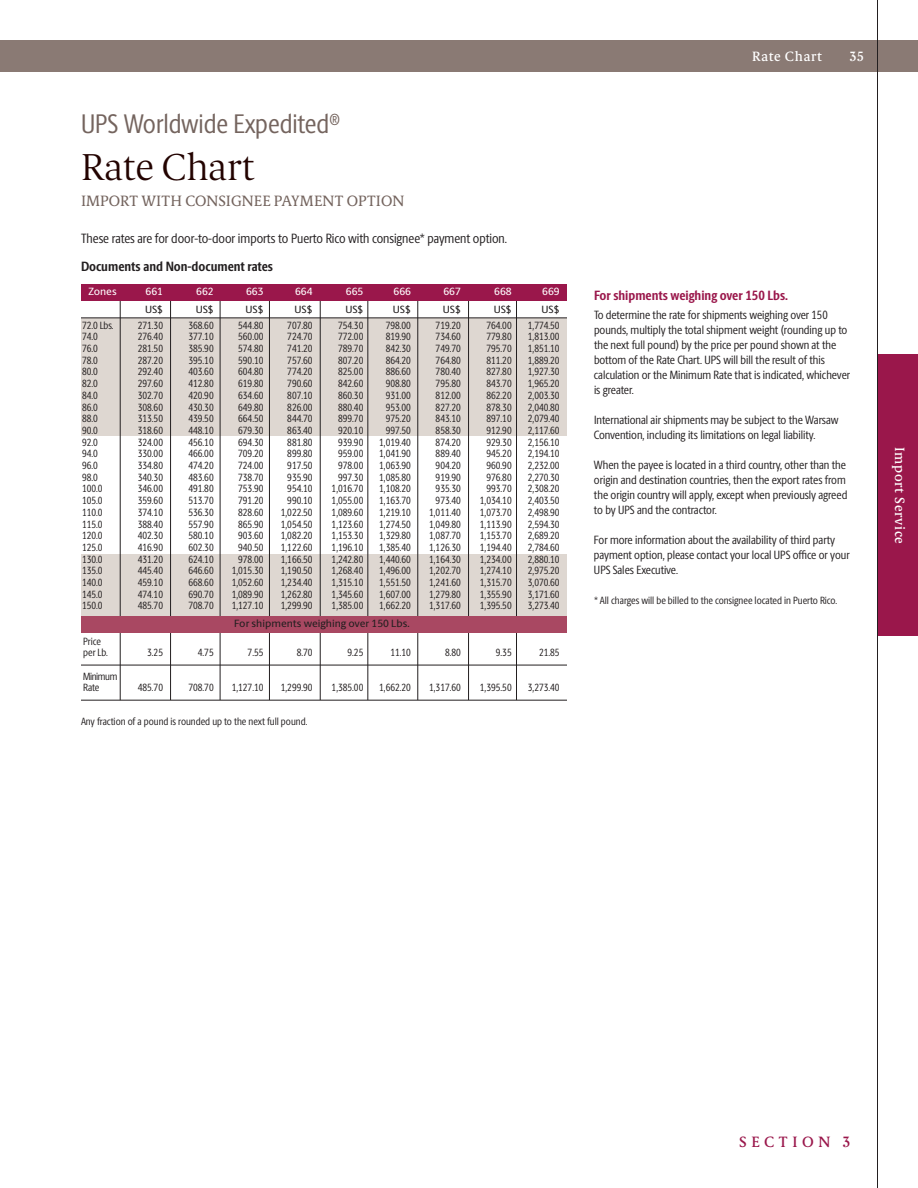
<style>
.page{position:relative;width:918px;height:1188px;background:#fff}
.page>*{position:absolute;margin:0;border:0;box-sizing:border-box;transform-origin:0 0}
.t1{font:200 37.5px "UPS Berlingske Serif Tx";color:#230300}
.t2{font:27px "UPS Berlingske Sans Cn";color:#74645e}
.t3{font:15px "UPS Berlingske Serif Tx";color:#74645e}
.t4{font:500 15px "UPS Berlingske Serif Tx";letter-spacing:.3em;color:#9a174b}
.t5{font:13.5px "UPS Berlingske Sans Cn";color:#231f20}
.t6{font:700 13.5px "UPS Berlingske Sans Cn";color:#9a174b}
.t7{font:700 13.5px "UPS Berlingske Sans Cn";color:#231f20}
.t8{font:500 13.5px "UPS Berlingske Serif Tx";letter-spacing:.05em;color:#fff}
.t9{font:12px/15px "UPS Berlingske Sans Cn";color:#231f20}
.t10{font:10.5px/11.7px "UPS Berlingske Sans Cn";color:#231f20;text-align:right}
.t11{font:500 10.5px "UPS Berlingske Sans";letter-spacing:-.01em;color:#231f20}
.t12{font:500 10.5px "UPS Berlingske Sans";color:#fff}
.t13{font:10.5px/11.7px "UPS Berlingske Sans Cn";letter-spacing:-.035em;color:#231f20}
</style>
<div class="page">
<div style="left:0;top:40px;width:918px;height:32px;background:#8a7a74"></div>
<div style="left:877px;top:355px;width:41px;height:281px;background:#9a174b"></div>
<hr style="left:877px;top:0;width:1px;height:1188px;background:#231f20">
<div style="left:81px;top:554px;width:486px;height:69px;background:#ded7d1"></div>
<div style="left:81px;top:318px;width:486px;height:118px;background:#ded7d1"></div>
<hr style="left:81px;top:665px;width:486px;height:1px;background:#231f20">
<hr style="left:81px;top:700px;width:486px;height:1px;background:#231f20">
<hr style="left:81px;top:318px;width:486px;height:1px;background:#231f20">
<hr style="left:120px;top:298px;width:1px;height:402px;background:#231f20">
<hr style="left:170px;top:298px;width:1px;height:402px;background:#231f20">
<hr style="left:220px;top:298px;width:1px;height:402px;background:#231f20">
<hr style="left:269px;top:298px;width:1px;height:402px;background:#231f20">
<hr style="left:320px;top:298px;width:1px;height:402px;background:#231f20">
<hr style="left:368px;top:298px;width:1px;height:402px;background:#231f20">
<hr style="left:418px;top:298px;width:1px;height:402px;background:#231f20">
<hr style="left:468px;top:298px;width:1px;height:402px;background:#231f20">
<hr style="left:516px;top:298px;width:1px;height:402px;background:#231f20">
<div style="left:81px;top:284px;width:486px;height:16px;background:#9a174b"></div>
<div style="left:81px;top:616px;width:486px;height:16px;background:#a94862"></div>
<h2 class="t2" style="left:81px;top:114px;width:260px">UPS Worldwide Expedited<sup>®</sup></h2>
<h1 class="t1" style="left:81px;top:141px;width:175px">Rate Chart</h1>
<h3 class="t3" style="left:81px;top:190px;width:325px">IMPORT WITH CONSIGNEE PAYMENT OPTION</h3>
<p class="t5" style="left:81px;top:233px;width:428px">These rates are for door-to-door imports to Puerto Rico with consignee* payment option.</p>
<p class="t7" style="left:81px;top:256px;width:193px">Documents and Non-document rates</p>
<p class="t12" style="left:88px;top:288px;width:30px">Zones</p>
<p class="t12" style="left:146px;top:288px;width:19px">661</p>
<p class="t12" style="left:196px;top:288px;width:19px">662</p>
<p class="t12" style="left:246px;top:288px;width:19px">663</p>
<p class="t12" style="left:295px;top:288px;width:19px">664</p>
<p class="t12" style="left:346px;top:288px;width:19px">665</p>
<p class="t12" style="left:394px;top:288px;width:19px">666</p>
<p class="t12" style="left:443px;top:288px;width:19px">667</p>
<p class="t12" style="left:494px;top:288px;width:19px">668</p>
<p class="t12" style="left:542px;top:288px;width:19px">669</p>
<p class="t10" style="left:82px;top:320px;width:33px;text-align:left">72.0 Lbs.<br>74.0<br>76.0<br>78.0<br>80.0<br>82.0<br>84.0<br>86.0<br>88.0<br>90.0<br>92.0<br>94.0<br>96.0<br>98.0<br>100.0<br>105.0<br>110.0<br>115.0<br>120.0<br>125.0<br>130.0<br>135.0<br>140.0<br>145.0<br>150.0</p>
<p class="t10" style="left:83px;top:636px;width:26px;text-align:left">Price per Lb.</p>
<p class="t13" style="left:83px;top:671px;width:36px">Minimum<br>Rate</p>
<p class="t11" style="left:145px;top:305px;width:20px">US$</p>
<p class="t11" style="left:196px;top:305px;width:20px">US$</p>
<p class="t11" style="left:245px;top:305px;width:20px">US$</p>
<p class="t11" style="left:295px;top:305px;width:20px">US$</p>
<p class="t11" style="left:345px;top:305px;width:20px">US$</p>
<p class="t11" style="left:393px;top:305px;width:20px">US$</p>
<p class="t10" style="left:138px;top:320px;width:27px;text-align:justify">271.30<br>276.40<br>281.50<br>287.20<br>292.40<br>297.60<br>302.70<br>308.60<br>313.50<br>318.60<br>324.00<br>330.00<br>334.80<br>340.30<br>346.00<br>359.60<br>374.10<br>388.40<br>402.30<br>416.90<br>431.20<br>445.40<br>459.10<br>474.10<br>485.70</p>
<p class="t10" style="left:147px;top:648px;width:17px">3.25</p>
<p class="t10" style="left:138px;top:683px;width:27px">485.70</p>
<p class="t10" style="left:188px;top:320px;width:27px;text-align:justify">368.60<br>377.10<br>385.90<br>395.10<br>403.60<br>412.80<br>420.90<br>430.30<br>439.50<br>448.10<br>456.10<br>466.00<br>474.20<br>483.60<br>491.80<br>513.70<br>536.30<br>557.90<br>580.10<br>602.30<br>624.10<br>646.60<br>668.60<br>690.70<br>708.70</p>
<p class="t10" style="left:198px;top:648px;width:17px">4.75</p>
<p class="t10" style="left:188px;top:683px;width:27px">708.70</p>
<p class="t10" style="left:379px;top:320px;width:33px">798.00<br>819.90<br>842.30<br>864.20<br>886.60<br>908.80<br>931.00<br>953.00<br>975.20<br>997.50<br>1,019.40<br>1,041.90<br>1,063.90<br>1,085.80<br>1,108.20<br>1,163.70<br>1,219.10<br>1,274.50<br>1,329.80<br>1,385.40<br>1,440.60<br>1,496.00<br>1,551.50<br>1,607.00<br>1,662.20</p>
<p class="t10" style="left:390px;top:648px;width:22px">11.10</p>
<p class="t10" style="left:379px;top:683px;width:33px">1,662.20</p>
<p class="t10" style="left:332px;top:320px;width:33px">754.30<br>772.00<br>789.70<br>807.20<br>825.00<br>842.60<br>860.30<br>880.40<br>899.70<br>920.10<br>939.90<br>959.00<br>978.00<br>997.30<br>1,016.70<br>1,055.00<br>1,089.60<br>1,123.60<br>1,153.30<br>1,196.10<br>1,242.80<br>1,268.40<br>1,315.10<br>1,345.60<br>1,385.00</p>
<p class="t10" style="left:348px;top:648px;width:17px">9.25</p>
<p class="t10" style="left:332px;top:683px;width:33px">1,385.00</p>
<p class="t10" style="left:281px;top:320px;width:33px">707.80<br>724.70<br>741.20<br>757.60<br>774.20<br>790.60<br>807.10<br>826.00<br>844.70<br>863.40<br>881.80<br>899.80<br>917.50<br>935.90<br>954.10<br>990.10<br>1,022.50<br>1,054.50<br>1,082.20<br>1,122.60<br>1,166.50<br>1,190.50<br>1,234.40<br>1,262.80<br>1,299.90</p>
<p class="t10" style="left:297px;top:648px;width:17px">8.70</p>
<p class="t10" style="left:281px;top:683px;width:33px">1,299.90</p>
<p class="t10" style="left:232px;top:320px;width:33px">544.80<br>560.00<br>574.80<br>590.10<br>604.80<br>619.80<br>634.60<br>649.80<br>664.50<br>679.30<br>694.30<br>709.20<br>724.00<br>738.70<br>753.90<br>791.20<br>828.60<br>865.90<br>903.60<br>940.50<br>978.00<br>1,015.30<br>1,052.60<br>1,089.90<br>1,127.10</p>
<p class="t10" style="left:248px;top:648px;width:17px">7.55</p>
<p class="t10" style="left:232px;top:683px;width:33px">1,127.10</p>
<p class="t11" style="left:234px;top:620px;width:177px">For shipments weighing over 150 Lbs.</p>
<p class="t10" style="left:81px;top:717px;width:228px">Any fraction of a pound is rounded up to the next full pound.</p>
<p class="t11" style="left:443px;top:305px;width:20px">US$</p>
<p class="t11" style="left:494px;top:305px;width:20px">US$</p>
<p class="t10" style="left:429px;top:320px;width:33px">719.20<br>734.60<br>749.70<br>764.80<br>780.40<br>795.80<br>812.00<br>827.20<br>843.10<br>858.30<br>874.20<br>889.40<br>904.20<br>919.90<br>935.30<br>973.40<br>1,011.40<br>1,049.80<br>1,087.70<br>1,126.30<br>1,164.30<br>1,202.70<br>1,241.60<br>1,279.80<br>1,317.60</p>
<p class="t10" style="left:445px;top:648px;width:17px">8.80</p>
<p class="t10" style="left:429px;top:683px;width:33px">1,317.60</p>
<p class="t10" style="left:480px;top:320px;width:33px">764.00<br>779.80<br>795.70<br>811.20<br>827.80<br>843.70<br>862.20<br>878.30<br>897.10<br>912.90<br>929.30<br>945.20<br>960.90<br>976.80<br>993.70<br>1,034.10<br>1,073.70<br>1,113.90<br>1,153.70<br>1,194.40<br>1,234.00<br>1,274.10<br>1,315.70<br>1,355.90<br>1,395.50</p>
<p class="t10" style="left:496px;top:648px;width:17px">9.35</p>
<p class="t10" style="left:480px;top:683px;width:33px">1,395.50</p>
<p class="t11" style="left:542px;top:305px;width:20px">US$</p>
<p class="t10" style="left:528px;top:320px;width:33px;text-align:justify">1,774.50<br>1,813.00<br>1,851.10<br>1,889.20<br>1,927.30<br>1,965.20<br>2,003.30<br>2,040.80<br>2,079.40<br>2,117.60<br>2,156.10<br>2,194.10<br>2,232.00<br>2,270.30<br>2,308.20<br>2,403.50<br>2,498.90<br>2,594.30<br>2,689.20<br>2,784.60<br>2,880.10<br>2,975.20<br>3,070.60<br>3,171.60<br>3,273.40</p>
<p class="t10" style="left:539px;top:648px;width:22px">21.85</p>
<p class="t10" style="left:528px;top:683px;width:33px">3,273.40</p>
<p class="t8" style="left:752px;top:47px;width:71px">Rate Chart</p>
<p class="t8" style="left:849px;top:47px;width:16px">35</p>
<p class="t6" style="left:594px;top:285px;width:196px">For shipments weighing over 150 Lbs.</p>
<p class="t9" style="left:594px;top:309px;width:258px">To determine the rate for shipments weighing over 150 pounds, multiply the total shipment weight (rounding up to the next full pound) by the price per pound shown at the bottom of the Rate Chart. UPS will bill the result of this calculation or the Minimum Rate that is indicated, whichever is greater.</p>
<p class="t9" style="left:594px;top:414px;width:246px">International air shipments may be subject to the Warsaw<br>Convention, including its limitations on legal liability.</p>
<p class="t9" style="left:594px;top:459px;width:255px">When the payee is located in a third country, other than the origin and destination countries, then the export rates from the origin country will apply, except when previously agreed to by UPS and the contractor.</p>
<p class="t9" style="left:594px;top:534px;width:257px">For more information about the availability of third party payment option, please contact your local UPS office or your<br>UPS Sales Executive.</p>
<p class="t10" style="left:594px;top:596px;width:245px">* All charges will be billed to the consignee located in Puerto Rico.</p>
<p class="t8" style="left:909px;top:447px;width:99px;rotate:90deg">Import Service</p>
<h3 class="t4" style="left:739px;top:1131px;width:113px">SECTION 3</h3>
</div>
